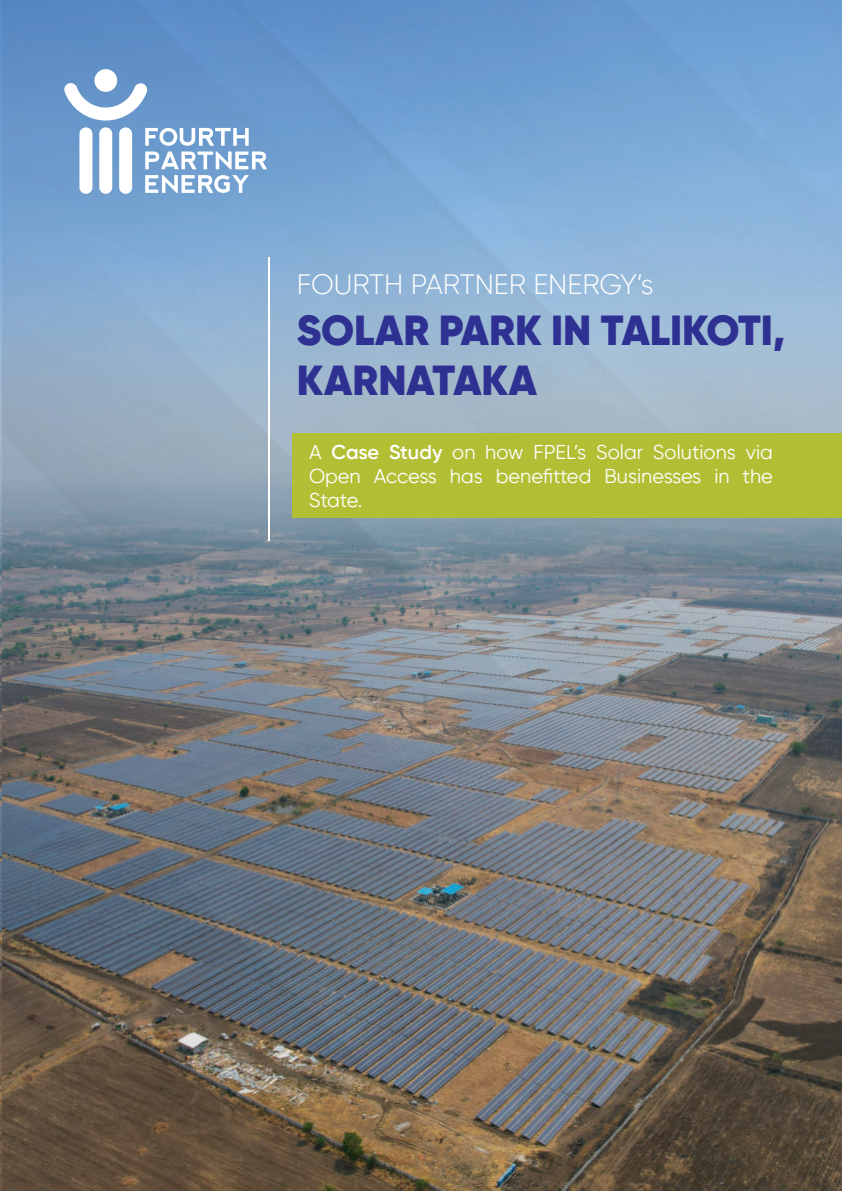
<style>
.page{position:relative;width:842px;height:1191px;background:#fff}
.page>*{position:absolute;margin:0;border:0;box-sizing:border-box;transform-origin:0 0}
.t1{font:900 41.8px/50.2px "Gilroy";color:#2e3092}
.t2{font:300 28px "Gilroy";color:#fff}
.t3{font:20px/24px "Gilroy";color:#fff;text-align:justify}
.s1{font-weight:600}
</style>
<div class="page">
<img style="left:2px;top:0;width:839px;height:1191px">
<div style="left:292px;top:433px;width:549px;height:85px;background:#b2bf35"></div>
<img style="left:0;top:0;width:2px;height:1191px">
<div style="left:79px;top:127px;width:13px;height:67px;background:#fff;border-radius:6px"></div>
<div style="left:99px;top:127px;width:13px;height:67px;background:#fff;border-radius:6px"></div>
<div style="left:119px;top:127px;width:13px;height:67px;background:#fff;border-radius:6px"></div>
<svg style="left:63px;top:82px;width:85px;height:38px"></svg>
<div style="left:94px;top:69px;width:23px;height:23px;background:#fff;border-radius:50%"></div>
<svg style="left:145px;top:128px;width:122px;height:41px"></svg>
<svg style="left:145px;top:175px;width:104px;height:18px"></svg>
<hr style="left:268px;top:257px;width:2px;height:284px;background:#fff">
<h2 class="t2" style="left:296px;top:274px;width:358px">FOURTH PARTNER ENERGYís</h2>
<h1 class="t1" style="left:296px;top:307px;width:490px">SOLAR PARK IN TALIKOTI,<br>KARNATAKA</h1>
<p class="t3" style="left:309px;top:442px;width:465px">A <span class="s1">Case Study</span> on how FPELís Solar Solutions via Open Access has benefitted Businesses in the State.</p>
</div>
